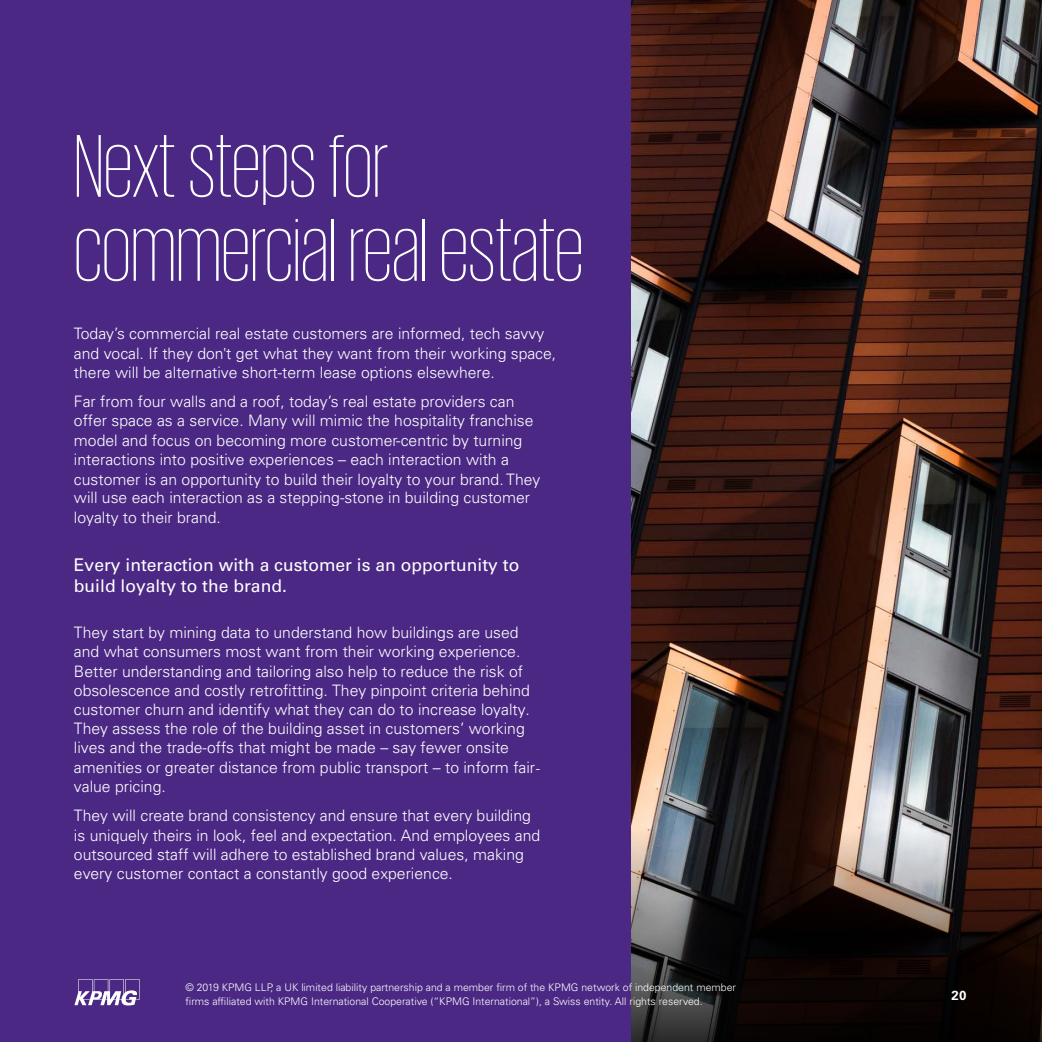
<style>
.page{position:relative;width:1042px;height:1042px;background:#fff}
.page>*{position:absolute;margin:0;border:0;box-sizing:border-box;transform-origin:0 0}
.t1{font:200 91px/84px "KPMG";color:#fff}
.t2{font:17.5px/21px "Univers LT Std";color:#fff}
.t3{font:300 15.75px/19.2px "Univers LT Std";color:#fff}
.t4{font:700 13.12px "Univers LT Std";color:#fff}
.t5{font:300 10.5px/14px "Univers LT Std";color:#fff}
.s1{font-family:"Minion Pro";font-weight:400}
</style>
<div class="page">
<img style="left:630px;top:0;width:412px;height:830px">
<svg style="left:630px;top:830px;width:412px;height:212px;background:#2f2725"></svg>
<div style="left:0;top:0;width:630px;height:1042px;background:#4b2884"></div>
<svg style="left:74px;top:979px;width:66px;height:26px"></svg>
<h1 class="t1" style="left:74px;top:122px;width:511px">Next steps for commercial real estate</h1>
<p class="t3" style="left:74px;top:324px;width:484px">Today’s commercial real estate customers are informed, tech savvy and vocal. If they don<span class="s1">'</span>t get what they want from their working space, there will be alternative short-term lease options elsewhere.</p>
<p class="t3" style="left:74px;top:392px;width:468px">Far from four walls and a roof, today’s real estate providers can offer space as a service. Many will mimic the hospitality franchise model and focus on becoming more customer-centric by turning interactions into positive experiences – each interaction with a customer is an opportunity to build their loyalty to your brand. They will use each interaction as a stepping-stone in building customer loyalty to their brand.</p>
<p class="t2" style="left:74px;top:554px;width:447px">Every interaction with a customer is an opportunity to build loyalty to the brand.</p>
<p class="t3" style="left:74px;top:623px;width:468px">They start by mining data to understand how buildings are used and what consumers most want from their working experience.<br>Better understanding and tailoring also help to reduce the risk of obsolescence and costly retroftting. They pinpoint criteria behind customer churn and identify what they can do to increase loyalty.<br>They assess the role of the building asset in customers’ working lives and the trade-offs that might be made – say fewer onsite amenities or greater distance from public transport – to inform fair&shy;value pricing.</p>
<p class="t3" style="left:74px;top:806px;width:468px">They will create brand consistency and ensure that every building is uniquely theirs in look, feel and expectation. And employees and outsourced staff will adhere to established brand values, making every customer contact a constantly good experience.</p>
<p class="t5" style="left:185px;top:981px;width:552px">© 2019 KPMG LLP, a UK limited liability partnership and a member frm of the KPMG network of independent member frms affliated with KPMG International Cooperative (“KPMG International”), a Swiss entity. All rights reserved.</p>
<p class="t4" style="left:951px;top:988px;width:16px">20</p>
</div>
